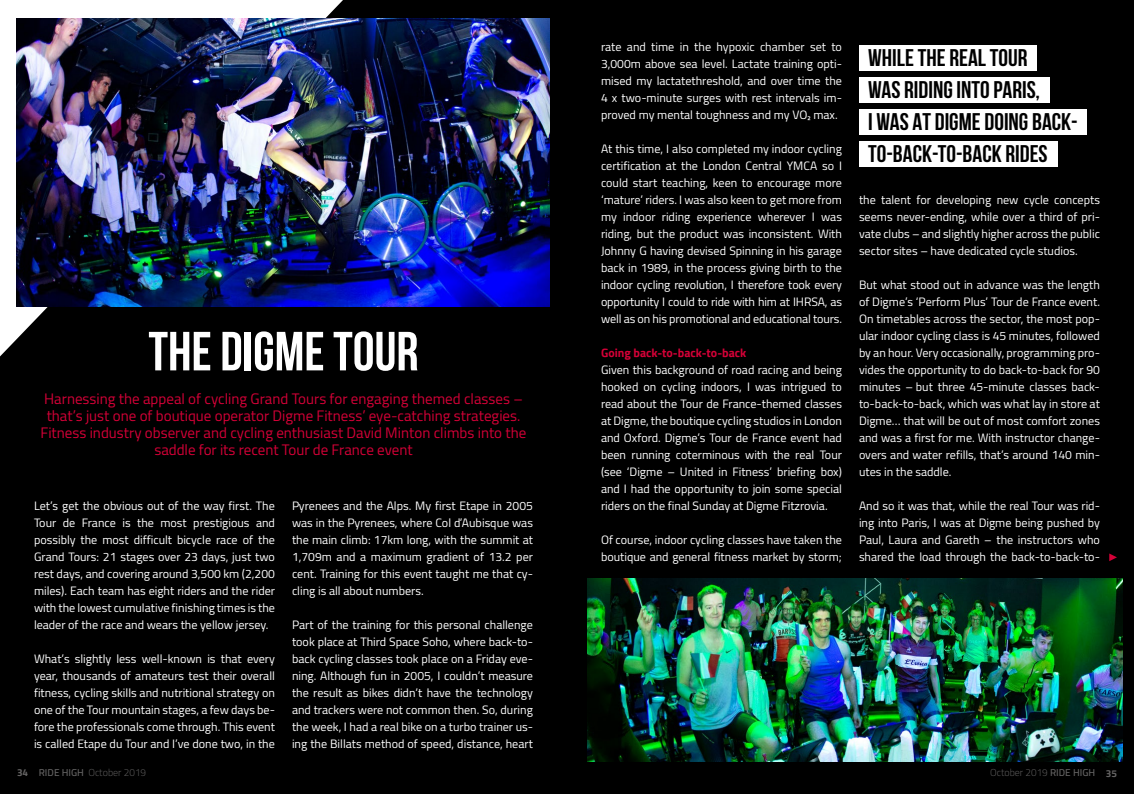
<style>
.page{position:relative;width:1134px;height:794px;background:#fff}
.page>*{position:absolute;margin:0;border:0;box-sizing:border-box;transform-origin:0 0}
.t1{font:700 55px "Bebas Neue";color:#fff}
.t2{font:700 24px/32px "Bebas Neue";color:#000}
.t3{font:15px/17px "Cairo";color:#d40037;text-align:center}
.t4{font:12px/17px "Cairo";color:#fff;text-align:justify}
.t5{font:700 12px "Cairo";color:#d40037}
.t6{font:300 10px "Cairo";color:#646363}
.s1{font-weight:700}
.s2{font-weight:600}
</style>
<div class="page">
<div style="left:0;top:0;width:567px;height:794px;background:#000"></div>
<svg style="left:0;top:0;width:343px;height:356px"></svg>
<div style="left:567px;top:0;width:567px;height:794px;background:#000"></div>
<svg style="left:1109px;top:553px;width:8px;height:8px"></svg>
<div style="left:859px;top:77px;width:190px;height:25px;background:#fff"></div>
<div style="left:859px;top:45px;width:177px;height:26px;background:#fff"></div>
<div style="left:859px;top:109px;width:228px;height:25px;background:#fff"></div>
<div style="left:859px;top:141px;width:198px;height:25px;background:#fff"></div>
<img style="left:588px;top:578px;width:534px;height:184px">
<img style="left:16px;top:18px;width:533px;height:288px">
<h1 class="t1" style="left:148px;top:321px;width:272px">THE DIGME TOUR</h1>
<p class="t3" style="left:41px;top:389px;width:487px">Harnessing the appeal of cycling Grand Tours for engaging themed classes – that’s just one of boutique operator Digme Fitness’ eye-catching strategies.<br>Fitness industry observer and cycling enthusiast David Minton climbs into the saddle for its recent Tour de France event</p>
<p class="t4" style="left:34px;top:497px;width:242px">Let’s get the obvious out of the way first. The Tour de France is the most prestigious and possibly the most difficult bicycle race of the Grand Tours: 21 stages over 23 days, just two rest days, and covering around 3,500 km (2,200 miles). Each team has eight riders and the rider with the lowest cumulative finishing times is the leader of the race and wears the yellow jersey.</p>
<p class="t4" style="left:34px;top:650px;width:242px">What’s slightly less well-known is that every year, thousands of amateurs test their overall fitness, cycling skills and nutritional strategy on one of the Tour mountain stages, a few days be&shy;fore the professionals come through. This event is called Etape du Tour and I’ve done two, in the</p>
<p class="t6" style="left:17px;top:764px;width:131px"><span class="s1">34</span> <span class="s2">RIDE HIGH</span> October 2019</p>
<p class="t4" style="left:292px;top:497px;width:242px">Pyrenees and the Alps. My first Etape in 2005 was in the Pyrenees, where Col d’Aubisque was the main climb: 17km long, with the summit at 1,709m and a maximum gradient of 13.2 per cent. Training for this event taught me that cy&shy;cling is all about numbers.</p>
<p class="t4" style="left:292px;top:616px;width:242px">Part of the training for this personal challenge took place at Third Space Soho, where back-to&shy;back cycling classes took place on a Friday eve&shy;ning. Although fun in 2005, I couldn’t measure the result as bikes didn’t have the technology and trackers were not common then. So, during the week, I had a real bike on a turbo trainer us&shy;ing the Billats method of speed, distance, heart</p>
<p class="t4" style="left:601px;top:38px;width:242px">rate and time in the hypoxic chamber set to 3,000m above sea level. Lactate training opti&shy;mised my lactatethreshold, and over time the 4 x two-minute surges with rest intervals im&shy;proved my mental toughness and my VO₂ max.</p>
<p class="t4" style="left:601px;top:140px;width:242px">At this time, I also completed my indoor cycling certification at the London Central YMCA so I could start teaching, keen to encourage more ‘mature’ riders. I was also keen to get more from my indoor riding experience wherever I was riding, but the product was inconsistent. With Johnny G having devised Spinning in his garage back in 1989, in the process giving birth to the indoor cycling revolution, I therefore took every opportunity I could to ride with him at IHRSA, as well as on his promotional and educational tours.</p>
<p class="t5" style="left:601px;top:346px;width:147px">Going back-to-back-to-back</p>
<p class="t4" style="left:601px;top:361px;width:242px">Given this background of road racing and being hooked on cycling indoors, I was intrigued to read about the Tour de France-themed classes at Digme, the boutique cycling studios in London and Oxford. Digme’s Tour de France event had been running coterminous with the real Tour (see ‘Digme – United in Fitness’ briefing box) and I had the opportunity to join some special riders on the final Sunday at Digme Fitzrovia.</p>
<p class="t4" style="left:601px;top:531px;width:242px">Of course, indoor cycling classes have taken the boutique and general fitness market by storm;</p>
<h2 class="t2" style="left:868px;top:42px;width:211px">WHILE THE REAL TOUR<br>WAS RIDING INTO PARIS,<br>I WAS AT DIGME DOING BACK-<br>TO-BACK-TO-BACK RIDES</h2>
<p class="t4" style="left:859px;top:191px;width:242px">the talent for developing new cycle concepts seems never-ending, while over a third of pri&shy;vate clubs – and slightly higher across the public sector sites – have dedicated cycle studios.</p>
<p class="t4" style="left:859px;top:276px;width:242px">But what stood out in advance was the length of Digme’s ‘Perform Plus’ Tour de France event.<br>On timetables across the sector, the most pop&shy;ular indoor cycling class is 45 minutes, followed by an hour. Very occasionally, programming pro&shy;vides the opportunity to do back-to-back for 90 minutes – but three 45-minute classes back&shy;to-back-to-back, which was what lay in store at Digme… that will be out of most comfort zones and was a first for me. With instructor change&shy;overs and water refills, that’s around 140 min&shy;utes in the saddle.</p>
<p class="t4" style="left:859px;top:497px;width:242px">And so it was that, while the real Tour was rid&shy;ing into Paris, I was at Digme being pushed by Paul, Laura and Gareth – the instructors who shared the load through the back-to-back-to-</p>
<p class="t6" style="left:990px;top:764px;width:128px">October 2019 <span class="s2">RIDE HIGH</span> <span class="s1">35</span></p>
</div>
